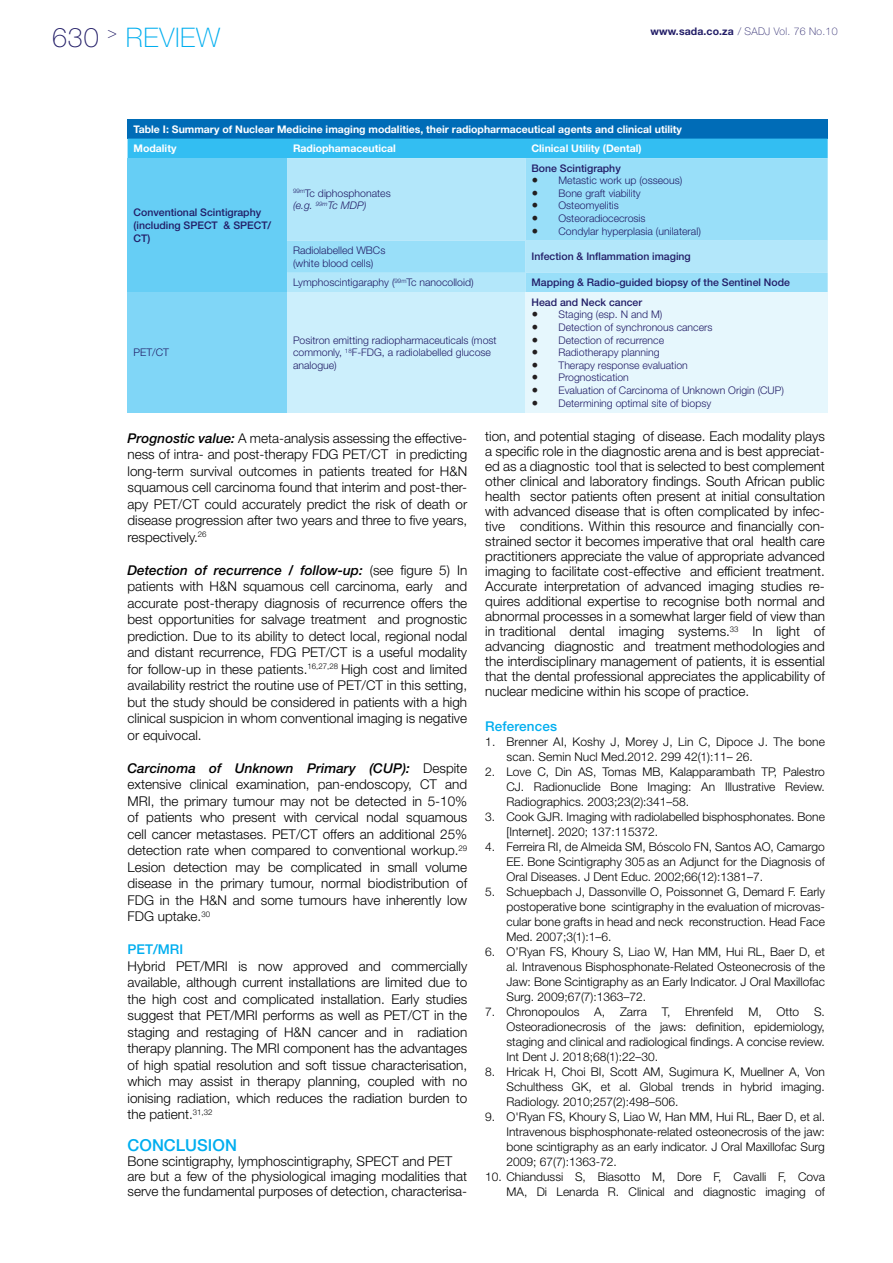
<style>
.page{position:relative;width:893px;height:1263px;background:#fff}
.page>*{position:absolute;margin:0;border:0;box-sizing:border-box;transform-origin:0 0}
.Header_Category_RC_7{font:100 27px "Helvetica Neue LT Std";letter-spacing:.025em;color:#00aeef}
.Text_Header_RC_74_4{font:500 16.5px "Helvetica Neue LT Std";color:#00aeef}
.Text_Body_RC_74_4{font:300 13.5px/16.5px "Helvetica Neue LT Std";color:#000;text-align:justify}
.Text_Header_RC_74_4-2{font:300 13.5px/15px "Helvetica Neue LT Std";color:#000}
.Article_References_H{font:500 13.5px "Helvetica Neue LT Std";letter-spacing:.01em;color:#00aeef}
.Text_Body_RC_74_4-2{font:500 13.5px "Helvetica Neue LT Std";color:#00aeef}
.t1{font:300 12px/15px "Helvetica Neue LT Std";color:#000;text-align:justify}
.t2{font:300 10.5px/12.6px "Helvetica Neue LT Std";color:#221d67}
.t3{font:500 10.5px/12.6px "Helvetica Neue LT Std";color:#221d67}
.t4{font:700 10.5px "Helvetica Neue LT Std";color:#fff}
.Header_JournalDetail{font:100 10.5px "Helvetica Neue LT Std";letter-spacing:.025em;color:#221d67}
.t5{font:italic 300 10.5px "Helvetica Neue LT Std";color:#221d67}
.s1{color:#221d67}
.s2{font-weight:700}
.s3{font-family:"Minion Pro";font-weight:400;font-size:18px;color:#231f20}
.s4{font-weight:500;font-style:italic}
</style>
<div class="page">
<div style="left:128px;top:119px;width:700px;height:20px;background:#006cb7"></div>
<div style="left:128px;top:139px;width:700px;height:19px;background:#33bef2"></div>
<div style="left:128px;top:158px;width:159px;height:134px;background:#66cef5"></div>
<svg style="left:287px;top:158px;width:541px;height:134px;background:#a5e2f9"></svg>
<div style="left:128px;top:292px;width:159px;height:121px;background:#80d6f7"></div>
<div style="left:287px;top:292px;width:238px;height:121px;background:#cceffc"></div>
<div style="left:525px;top:292px;width:303px;height:121px;background:#e6f7fd"></div>
<p class="Header_Category_RC_7" style="left:52px;top:22px;width:169px"><span class="s1">630</span> <sup>&gt;</sup> REVIEW</p>
<p class="Header_JournalDetail" style="left:651px;top:25px;width:188px"><span class="s2">www.sada.co.za</span> / SADJ Vol. 76 No.10</p>
<p class="t4" style="left:134px;top:122px;width:550px">Table I: Summary of Nuclear Medicine imaging modalities, their radiopharmaceutical agents and clinical utility</p>
<p class="t4" style="left:134px;top:142px;width:44px">Modality</p>
<p class="t4" style="left:293px;top:142px;width:104px">Radiophamaceutical</p>
<p class="t4" style="left:531px;top:142px;width:112px">Clinical Utility (Dental)</p>
<p class="t3" style="left:134px;top:206px;width:129px">Conventional Scintigraphy</p>
<p class="t3" style="left:134px;top:219px;width:139px">(including SPECT &amp; SPECT/<br>CT)</p>
<p class="t2" style="left:134px;top:346px;width:37px">PET/CT</p>
<p class="t2" style="left:293px;top:187px;width:99px"><sup>99m</sup>Tc diphosphonates</p>
<p class="t5" style="left:293px;top:199px;width:75px">(e.g. <sup>99m</sup>Tc MDP)</p>
<p class="t2" style="left:293px;top:244px;width:94px">Radiolabelled WBCs</p>
<p class="t2" style="left:293px;top:256px;width:82px">(white blood cells)</p>
<p class="t3" style="left:531px;top:161px;width:91px">Bone Scintigraphy</p>
<p class="t2" style="left:531px;top:174px;width:152px"><span class="s3">•</span> Metastic work up (osseous)</p>
<p class="t2" style="left:531px;top:187px;width:111px"><span class="s3">•</span> Bone graft viability</p>
<p class="t2" style="left:531px;top:199px;width:89px"><span class="s3">•</span> Osteomyelitis</p>
<p class="t2" style="left:531px;top:212px;width:116px"><span class="s3">•</span> Osteoradiocecrosis</p>
<p class="t2" style="left:531px;top:224px;width:171px"><span class="s3">•</span> Condylar hyperplasia (unilateral)</p>
<p class="t3" style="left:531px;top:250px;width:161px">Infection &amp; Inflammation imaging</p>
<p class="t2" style="left:293px;top:276px;width:182px">Lymphoscintigaraphy (<sup>99m</sup>Tc nanocolloid)</p>
<p class="t3" style="left:531px;top:276px;width:260px">Mapping &amp; Radio-guided biopsy of the Sentinel Node</p>
<p class="t2" style="left:293px;top:333px;width:205px">Positron emitting radiopharmaceuticals (most commonly, <sup>18</sup>F-FDG, a radiolabelled glucose analogue)</p>
<p class="t3" style="left:531px;top:296px;width:112px">Head and Neck cancer</p>
<p class="t2" style="left:531px;top:308px;width:132px"><span class="s3">•</span> Staging (esp. N and M)</p>
<p class="t2" style="left:531px;top:321px;width:183px"><span class="s3">•</span> Detection of synchronous cancers</p>
<p class="t2" style="left:531px;top:333px;width:134px"><span class="s3">•</span> Detection of recurrence</p>
<p class="t2" style="left:531px;top:346px;width:130px"><span class="s3">•</span> Radiotherapy planning</p>
<p class="t2" style="left:531px;top:358px;width:158px"><span class="s3">•</span> Therapy response evaluation</p>
<p class="t2" style="left:531px;top:371px;width:99px"><span class="s3">•</span> Prognostication</p>
<p class="t2" style="left:531px;top:384px;width:254px"><span class="s3">•</span> Evaluation of Carcinoma of Unknown Origin (CUP)</p>
<p class="t2" style="left:531px;top:396px;width:181px"><span class="s3">•</span> Determining optimal site of biopsy</p>
<p class="Text_Body_RC_74_4" style="left:128px;top:429px;width:341px"><span class="s4">Prognostic value:</span> A meta-analysis assessing the effective&shy;ness of intra- and post-therapy FDG PET/CT in predicting long-term survival outcomes in patients treated for H&amp;N squamous cell carcinoma found that interim and post-ther&shy;apy PET/CT could accurately predict the risk of death or disease progression after two years and three to five years, respectively.<sup>26</sup></p>
<p class="Text_Body_RC_74_4" style="left:128px;top:561px;width:341px"><span class="s4">Detection of recurrence / follow-up:</span> (see figure 5) In patients with H&amp;N squamous cell carcinoma, early and accurate post-therapy diagnosis of recurrence offers the best opportunities for salvage treatment and prognostic prediction. Due to its ability to detect local, regional nodal and distant recurrence, FDG PET/CT is a useful modality for follow-up in these patients.<sup>16,27,28</sup> High cost and limited availability restrict the routine use of PET/CT in this setting, but the study should be considered in patients with a high clinical suspicion in whom conventional imaging is negative or equivocal.</p>
<p class="Text_Body_RC_74_4" style="left:128px;top:759px;width:341px"><span class="s4">Carcinoma of Unknown Primary (CUP):</span> Despite extensive clinical examination, pan-endoscopy, CT and MRI, the primary tumour may not be detected in 5-10% of patients who present with cervical nodal squamous cell cancer metastases. PET/CT offers an additional 25% detection rate when compared to conventional workup.<sup>29<br></sup>Lesion detection may be complicated in small volume disease in the primary tumour, normal biodistribution of FDG in the H&amp;N and some tumours have inherently low FDG uptake.<sup>30</sup></p>
<p class="Text_Body_RC_74_4-2" style="left:128px;top:941px;width:57px">PET/MRI</p>
<p class="Text_Body_RC_74_4" style="left:128px;top:957px;width:341px">Hybrid PET/MRI is now approved and commercially available, although current installations are limited due to the high cost and complicated installation. Early studies suggest that PET/MRI performs as well as PET/CT in the staging and restaging of H&amp;N cancer and in radiation therapy planning. The MRI component has the advantages of high spatial resolution and soft tissue characterisation, which may assist in therapy planning, coupled with no ionising radiation, which reduces the radiation burden to the patient.<sup>31,32</sup></p>
<p class="Text_Header_RC_74_4" style="left:128px;top:1135px;width:111px">CONCLUSION</p>
<p class="Text_Header_RC_74_4-2" style="left:128px;top:1153px;width:326px">Bone scintigraphy, lymphoscintigraphy, SPECT and PET</p>
<p class="Text_Header_RC_74_4-2" style="left:128px;top:1168px;width:341px">are but a few of the physiological imaging modalities that serve the fundamental purposes of detection, characterisa-</p>
<p class="Text_Header_RC_74_4-2" style="left:485px;top:429px;width:341px;text-align:justify">tion, and potential staging of disease. Each modality plays a specific role in the diagnostic arena and is best appreciat&shy;ed as a diagnostic tool that is selected to best complement other clinical and laboratory findings. South African public health sector patients often present at initial consultation with advanced disease that is often complicated by infec&shy;tive conditions. Within this resource and financially con&shy;strained sector it becomes imperative that oral health care practitioners appreciate the value of appropriate advanced imaging to facilitate cost-effective and efficient treatment.<br>Accurate interpretation of advanced imaging studies re&shy;quires additional expertise to recognise both normal and abnormal processes in a somewhat larger field of view than in traditional dental imaging systems.<sup>33</sup> In light of advancing diagnostic and treatment methodologies and the interdisciplinary management of patients, it is essential that the dental professional appreciates the applicability of nuclear medicine within his scope of practice.</p>
<p class="Article_References_H" style="left:485px;top:718px;width:73px">References</p>
<p class="t1" style="left:506px;top:734px;width:320px;text-indent:-21px">1. Brenner AI, Koshy J, Morey J, Lin C, Dipoce J. The bone scan. Semin Nucl Med.2012. 299 42(1):11– 26.</p>
<p class="t1" style="left:506px;top:764px;width:320px;text-indent:-21px">2. Love C, Din AS, Tomas MB, Kalapparambath TP, Palestro CJ. Radionuclide Bone Imaging: An Illustrative Review.<br>Radiographics. 2003;23(2):341–58.</p>
<p class="t1" style="left:506px;top:809px;width:320px;text-indent:-21px">3. Cook GJR. Imaging with radiolabelled bisphosphonates. Bone [Internet]. 2020; 137:115372.</p>
<p class="t1" style="left:506px;top:839px;width:320px;text-indent:-21px">4. Ferreira RI, de Almeida SM, Bóscolo FN, Santos AO, Camargo EE. Bone Scintigraphy 305 as an Adjunct for the Diagnosis of Oral Diseases. J Dent Educ. 2002;66(12):1381–7.</p>
<p class="t1" style="left:506px;top:884px;width:320px;text-indent:-21px">5. Schuepbach J, Dassonville O, Poissonnet G, Demard F. Early postoperative bone scintigraphy in the evaluation of microvas&shy;cular bone grafts in head and neck reconstruction. Head Face Med. 2007;3(1):1–6.</p>
<p class="t1" style="left:506px;top:944px;width:320px;text-indent:-21px">6. O’Ryan FS, Khoury S, Liao W, Han MM, Hui RL, Baer D, et al. Intravenous Bisphosphonate-Related Osteonecrosis of the Jaw: Bone Scintigraphy as an Early Indicator. J Oral Maxillofac Surg. 2009;67(7):1363–72.</p>
<p class="t1" style="left:506px;top:1004px;width:320px;text-indent:-21px">7. Chronopoulos A, Zarra T, Ehrenfeld M, Otto S.<br>Osteoradionecrosis of the jaws: definition, epidemiology, staging and clinical and radiological findings. A concise review.<br>Int Dent J. 2018;68(1):22–30.</p>
<p class="t1" style="left:506px;top:1064px;width:320px;text-indent:-21px">8. Hricak H, Choi BI, Scott AM, Sugimura K, Muellner A, Von Schulthess GK, et al. Global trends in hybrid imaging.<br>Radiology. 2010;257(2):498–506.</p>
<p class="t1" style="left:506px;top:1109px;width:320px;text-indent:-21px">9. O'Ryan FS, Khoury S, Liao W, Han MM, Hui RL, Baer D, et al.<br>Intravenous bisphosphonate-related osteonecrosis of the jaw: bone scintigraphy as an early indicator. J Oral Maxillofac Surg 2009; 67(7):1363-72.</p>
<p class="t1" style="left:485px;top:1169px;width:341px;text-align:right">10. Chiandussi S, Biasotto M, Dore F, Cavalli F, Cova<br>MA, Di Lenarda R. Clinical and diagnostic imaging of</p>
</div>
